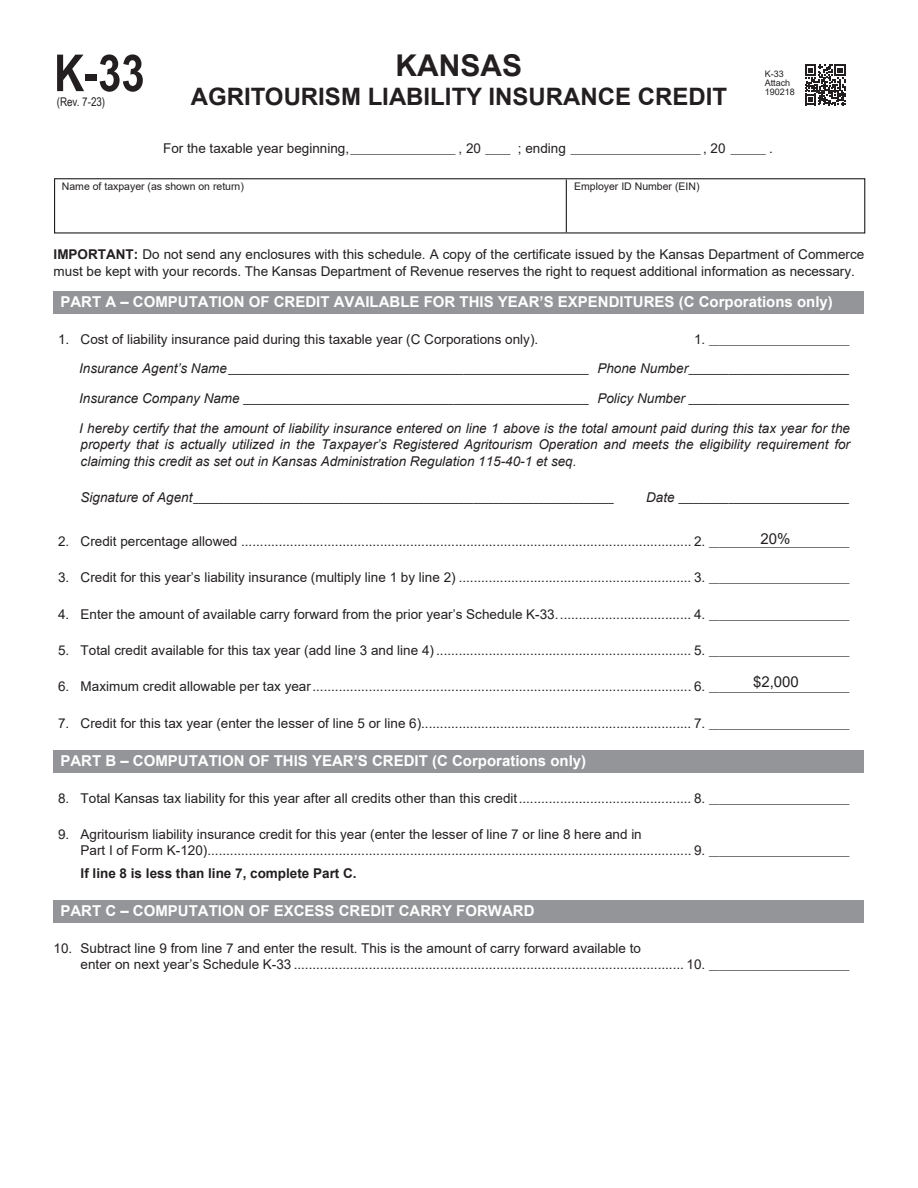
<style>
.page{position:relative;width:918px;height:1188px;background:#fff}
.page>*{position:absolute;margin:0;border:0;box-sizing:border-box;transform-origin:0 0}
.t1{font:700 51px "Arial Narrow";color:#231f20}
.t2{font:700 30px "Arial";color:#231f20}
.t3{font:700 24px "Arial";color:#231f20}
.t4{font:700 15px "Arial";color:#fff}
.t5{font:15px "Arial";color:#231f20}
.t6{font:13.5px/16.2px "Arial";color:#231f20}
.t7{font:italic 13.5px/16.5px "Arial";color:#231f20;text-align:justify}
.t8{font:700 13.5px "Arial";color:#231f20}
.t9{font:12px "Arial Narrow";color:#231f20}
.t10{font:10.5px "Arial";color:#231f20}
.t11{font:italic 9px "Arial";color:#231f20}
.t12{font:9px "Arial";color:#231f20}
.t13{font:9px/9px "Arial";color:#231f20}
.s1{font-size:13.5px}
.s2{font-weight:700}
.s3{font-size:9px}
</style>
<div class="page">
<svg style="left:805px;top:64px;width:41px;height:41px"></svg>
<div style="left:54px;top:291px;width:810px;height:23px;background:#939598"></div>
<div style="left:54px;top:750px;width:810px;height:23px;background:#939598"></div>
<div style="left:54px;top:900px;width:810px;height:23px;background:#939598"></div>
<div style="left:54px;top:178px;width:811px;height:56px;border:1px solid #231f20"></div>
<hr style="left:566px;top:180px;width:1px;height:52px;background:#231f20">
<h2 class="t2" style="left:396px;top:44px;width:128px">KANSAS</h2>
<h1 class="t1" style="left:54px;top:35px;width:92px">K-33</h1>
<p class="t9" style="left:57px;top:93px;width:50px">(Rev. 7-23)</p>
<h3 class="t3" style="left:191px;top:79px;width:538px">AGRITOURISM LIABILITY INSURANCE CREDIT</h3>
<p class="t13" style="left:765px;top:69px;width:32px">K-33<br>Attach<br>190218</p>
<p class="t12" style="left:163px;top:143px;width:611px"><span class="s1">For the taxable year beginning,</span> _____________________ <span class="s1">, 20</span> _____ <span class="s1">; ending</span> __________________________ <span class="s1">, 20</span> _______ <span class="s1">.</span></p>
<p class="t10" style="left:62px;top:179px;width:184px">Name of taxpayer (as shown on return)</p>
<p class="t10" style="left:574px;top:179px;width:127px">Employer ID Number (EIN)</p>
<p class="t6" style="left:54px;top:247px;width:812px"><span class="s2">IMPORTANT:</span> Do not send any enclosures with this schedule. A copy of the certificate issued by the Kansas Department of Commerce must be kept with your records. The Kansas Department of Revenue reserves the right to request additional information as necessary.</p>
<p class="t4" style="left:60px;top:291px;width:774px">PART A – COMPUTATION OF CREDIT AVAILABLE FOR THIS YEAR’S EXPENDITURES (C Corporations only)</p>
<p class="t6" style="left:58px;top:331px;width:482px">1. Cost of liability insurance paid during this taxable year (C Corporations only).</p>
<p class="t12" style="left:694px;top:334px;width:157px"><span class="s1">1.</span> ____________________________</p>
<p class="t11" style="left:79px;top:364px;width:772px"><span class="s1">Insurance Agent’s Name</span> ________________________________________________________________________ <span class="s1">Phone Number</span> ________________________________</p>
<p class="t11" style="left:79px;top:394px;width:772px"><span class="s1">Insurance Company Name</span> _____________________________________________________________________ <span class="s1">Policy Number</span> ________________________________</p>
<p class="t7" style="left:79px;top:420px;width:772px">I hereby certify that the amount of liability insurance entered on line 1 above is the total amount paid during this tax year for the property that is actually utilized in the Taxpayer’s Registered Agritourism Operation and meets the eligibility requirement for claiming this credit as set out in Kansas Administration Regulation 115-40-1 et seq.</p>
<p class="t11" style="left:81px;top:493px;width:535px"><span class="s1">Signature of Agent</span> ____________________________________________________________________________________</p>
<p class="t11" style="left:646px;top:493px;width:205px"><span class="s1">Date</span> __________________________________</p>
<p class="t6" style="left:58px;top:533px;width:678px">2. Credit percentage allowed ........................................................................................................................ 2. <span class="s3">__ __</span></p>
<p class="t12" style="left:719px;top:536px;width:132px">_ _______________________</p>
<p class="t5" style="left:761px;top:528px;width:32px">20%</p>
<p class="t6" style="left:58px;top:569px;width:793px">3. Credit for this year’s liability insurance (multiply line 1 by line 2) .............................................................. 3. <span class="s3">____________________________</span></p>
<p class="t6" style="left:58px;top:606px;width:793px">4. Enter the amount of available carry forward from the prior year’s Schedule K-33.................................... 4. <span class="s3">____________________________</span></p>
<p class="t6" style="left:58px;top:642px;width:793px">5. Total credit available for this tax year (add line 3 and line 4) .................................................................... 5. <span class="s3">___ _______________________</span></p>
<p class="t12" style="left:724px;top:646px;width:12px">__</p>
<p class="t6" style="left:58px;top:679px;width:793px">6. Maximum credit allowable per tax year ..................................................................................................... 6. <span class="s3">____________________________</span></p>
<p class="t5" style="left:753px;top:671px;width:47px">$2,000</p>
<p class="t6" style="left:58px;top:715px;width:793px">7. Credit for this tax year (enter the lesser of line 5 or line 6)........................................................................ 7. <span class="s3">____________________________</span></p>
<p class="t4" style="left:60px;top:750px;width:527px">PART B – COMPUTATION OF THIS YEAR’S CREDIT (C Corporations only)</p>
<p class="t6" style="left:58px;top:790px;width:793px">8. Total Kansas tax liability for this year after all credits other than this credit .............................................. 8. <span class="s3">____________________________</span></p>
<p class="t6" style="left:81px;top:826px;width:670px;text-indent:-23px">9. Agritourism liability insurance credit for this year (enter the lesser of line 7 or line 8 here and in<br>Part I of Form K-120)................................................................................................................................. 9. <span class="s3">________</span></p>
<p class="t8" style="left:81px;top:864px;width:278px">If line 8 is less than line 7, complete Part C.</p>
<p class="t12" style="left:749px;top:846px;width:102px">____________________</p>
<p class="t4" style="left:60px;top:901px;width:476px">PART C – COMPUTATION OF EXCESS CREDIT CARRY FORWARD</p>
<p class="t6" style="left:81px;top:940px;width:770px;text-indent:-27px">10. Subtract line 9 from line 7 and enter the result. This is the amount of carry forward available to<br>enter on next year’s Schedule K-33 ........................................................................................................ 10. <span class="s3">____________________________</span></p>
</div>
